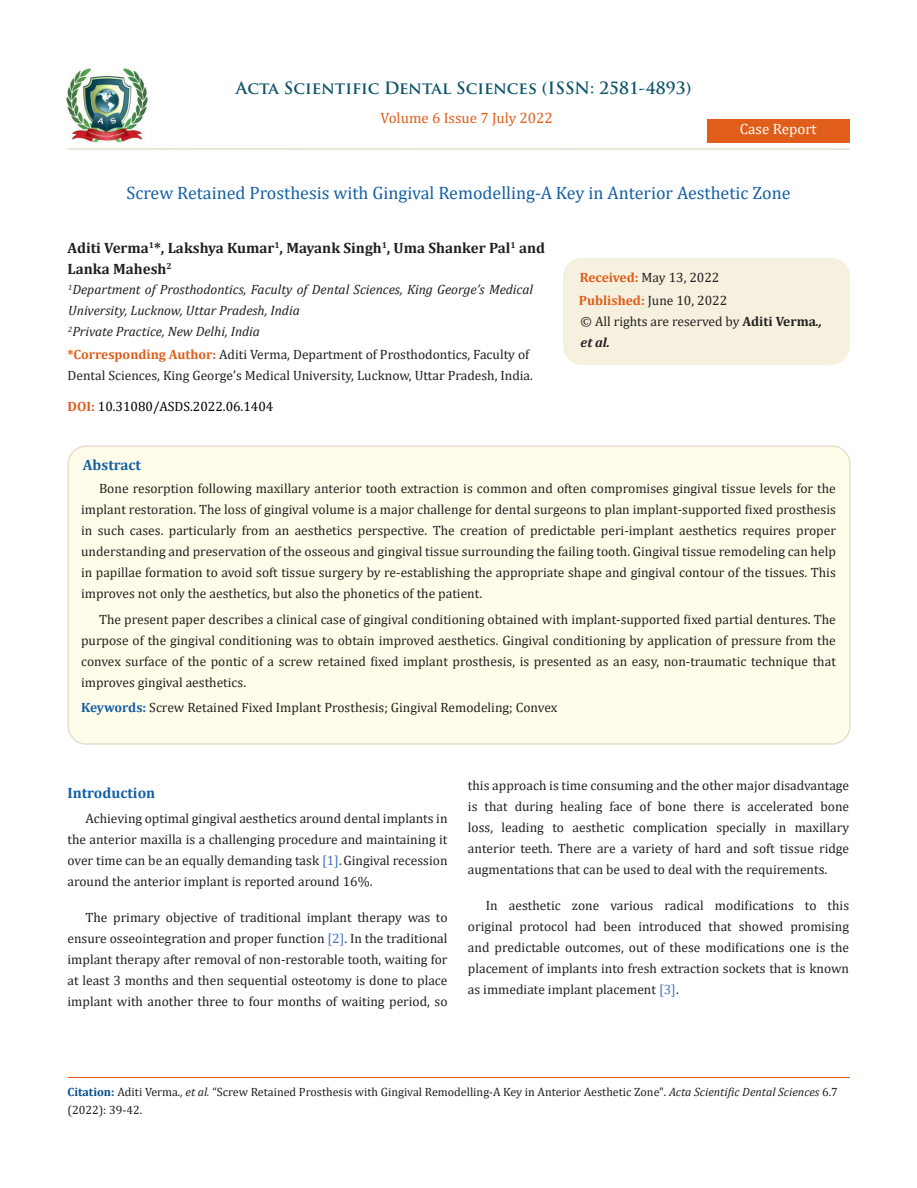
<style>
.page{position:relative;width:917px;height:1188px;background:#fff}
.page>*{position:absolute;margin:0;border:0;box-sizing:border-box;transform-origin:0 0}
.t1{font:18px "Cambria";color:#1560a6}
.t2{font:700 16.5px "Trajan Pro";color:#0e546a}
.t3{font:700 15px/21px "Cambria";color:#231f20}
.t4{font:15px "Cambria";color:#e05d1a}
.t5{font:700 15px "Cambria";color:#1560a6}
.t6{font:15px "Cambria";color:#fff}
.t7{font:13.5px/21px "Cambria";color:#231f20;text-align:justify}
.t8{font:italic 13.5px/21px "Cambria";color:#231f20}
.t9{font:13.5px "Cambria";color:#000}
.t10{font:italic 700 13.5px "Cambria";color:#231f20}
.t11{font:12px/18px "Cambria";color:#231f20}
.s1{font-weight:700;color:#e05d1a}
.s2{font-weight:700}
.s3{font-weight:700;font-style:italic}
.s4{font-weight:700;color:#1560a6}
.s5{color:#4472c4}
.s6{font-weight:700;color:#035089}
.s7{font-style:italic}
</style>
<div class="page">
<img style="left:67px;top:68px;width:80px;height:74px">
<div style="left:707px;top:119px;width:142px;height:23px;background:#e05d1a"></div>
<div style="left:563px;top:259px;width:286px;height:105px;background:#f6f0df;border-radius:18px"></div>
<div style="left:563px;top:258px;width:286px;height:107px;border:2px solid #f6f0df;border-radius:18px"></div>
<div style="left:68px;top:446px;width:781px;height:298px;background:#fffde9;border-radius:18px"></div>
<div style="left:67px;top:445px;width:783px;height:300px;border:2px solid #e5dfce;border-radius:18px"></div>
<hr style="left:67px;top:148px;width:782px;height:2px;background:#e5dfce">
<hr style="left:68px;top:1077px;width:781px;height:1px;background:#e05d1a">
<p class="t2" style="left:236px;top:77px;width:457px">Acta Scientific Dental Sciences (ISSN: 2581-4893)</p>
<p class="t4" style="left:380px;top:109px;width:174px">Volume 6 Issue 7 July 2022</p>
<p class="t6" style="left:739px;top:120px;width:78px">Case Report</p>
<p class="t1" style="left:126px;top:183px;width:665px">Screw Retained Prosthesis with Gingival Remodelling-A Key in Anterior Aesthetic Zone</p>
<p class="t3" style="left:67px;top:237px;width:479px">Aditi Verma<sup>1</sup>*, Lakshya Kumar<sup>1</sup>, Mayank Singh<sup>1</sup>, Uma Shanker Pal<sup>1</sup> and<br>Lanka Mahesh<sup>2</sup></p>
<p class="t8" style="left:68px;top:279px;width:466px"><sup>1</sup>Department of Prosthodontics, Faculty of Dental Sciences, King George’s Medical<br>University, Lucknow, Uttar Pradesh, India</p>
<p class="t8" style="left:68px;top:321px;width:193px"><sup>2</sup>Private Practice, New Delhi, India</p>
<p class="t7" style="left:67px;top:344px;width:467px"><span class="s1">*Corresponding Author:</span> Aditi Verma, Department of Prosthodontics, Faculty of<br>Dental Sciences, King George’s Medical University, Lucknow, Uttar Pradesh, India.</p>
<p class="t9" style="left:67px;top:398px;width:207px"><span class="s1">DOI:</span> 10.31080/ASDS.2022.06.1404</p>
<p class="t7" style="left:579px;top:267px;width:141px"><span class="s1">Received:</span> May 13, 2022</p>
<p class="t7" style="left:578px;top:290px;width:150px"><span class="s1">Published:</span> June 10, 2022</p>
<p class="t7" style="left:580px;top:311px;width:243px">© All rights are reserved by <span class="s2">Aditi Verma</span><span class="s3">.,</span></p>
<p class="t10" style="left:580px;top:333px;width:31px">et al.</p>
<p class="t5" style="left:83px;top:454px;width:60px">Abstract</p>
<p class="t7" style="left:81px;top:478px;width:756px;text-indent:18px">Bone resorption following maxillary anterior tooth extraction is common and often compromises gingival tissue levels for the implant restoration. The loss of gingival volume is a major challenge for dental surgeons to plan implant-supported fixed prosthesis in such cases. particularly from an aesthetics perspective. The creation of predictable peri-implant aesthetics requires proper understanding and preservation of the osseous and gingival tissue surrounding the failing tooth. Gingival tissue remodeling can help in papillae formation to avoid soft tissue surgery by re-establishing the appropriate shape and gingival contour of the tissues. This improves not only the aesthetics, but also the phonetics of the patient.</p>
<p class="t7" style="left:81px;top:608px;width:756px;text-indent:18px">The present paper describes a clinical case of gingival conditioning obtained with implant-supported fixed partial dentures. The purpose of the gingival conditioning was to obtain improved aesthetics. Gingival conditioning by application of pressure from the convex surface of the pontic of a screw retained fixed implant prosthesis, is presented as an easy, non-traumatic technique that improves gingival aesthetics.</p>
<p class="t7" style="left:81px;top:697px;width:478px"><span class="s4">Keywords:</span> Screw Retained Fixed Implant Prosthesis; Gingival Remodeling; Convex</p>
<p class="t5" style="left:67px;top:782px;width:89px">Introduction</p>
<p class="t7" style="left:67px;top:808px;width:381px;text-indent:18px">Achieving optimal gingival aesthetics around dental implants in the anterior maxilla is a challenging procedure and maintaining it over time can be an equally demanding task <span class="s5">[1]</span>.Gingival recession around the anterior implant is reported around 16%.</p>
<p class="t7" style="left:67px;top:907px;width:381px;text-indent:18px">The primary objective of traditional implant therapy was to ensure osseointegration and proper function <span class="s5">[2]</span>. In the traditional implant therapy after removal of non-restorable tooth, waiting for at least 3 months and then sequential osteotomy is done to place implant with another three to four months of waiting period, so</p>
<p class="t7" style="left:468px;top:775px;width:383px">this approach is time consuming and the other major disadvantage is that during healing face of bone there is accelerated bone loss, leading to aesthetic complication specially in maxillary anterior teeth. There are a variety of hard and soft tissue ridge augmentations that can be used to deal with the requirements.</p>
<p class="t7" style="left:468px;top:895px;width:383px;text-indent:18px">In aesthetic zone various radical modifications to this original protocol had been introduced that showed promising and predictable outcomes, out of these modifications one is the placement of implants into fresh extraction sockets that is known as immediate implant placement <span class="s5">[3]</span>.</p>
<p class="t11" style="left:68px;top:1083px;width:771px"><span class="s6">Citation:</span> Aditi Verma<span class="s7">., et al.</span> “Screw Retained Prosthesis with Gingival Remodelling-A Key in Anterior Aesthetic Zone". <span class="s7">Acta Scientific Dental Sciences</span> 6.7 (2022): 39-42.</p>
</div>
